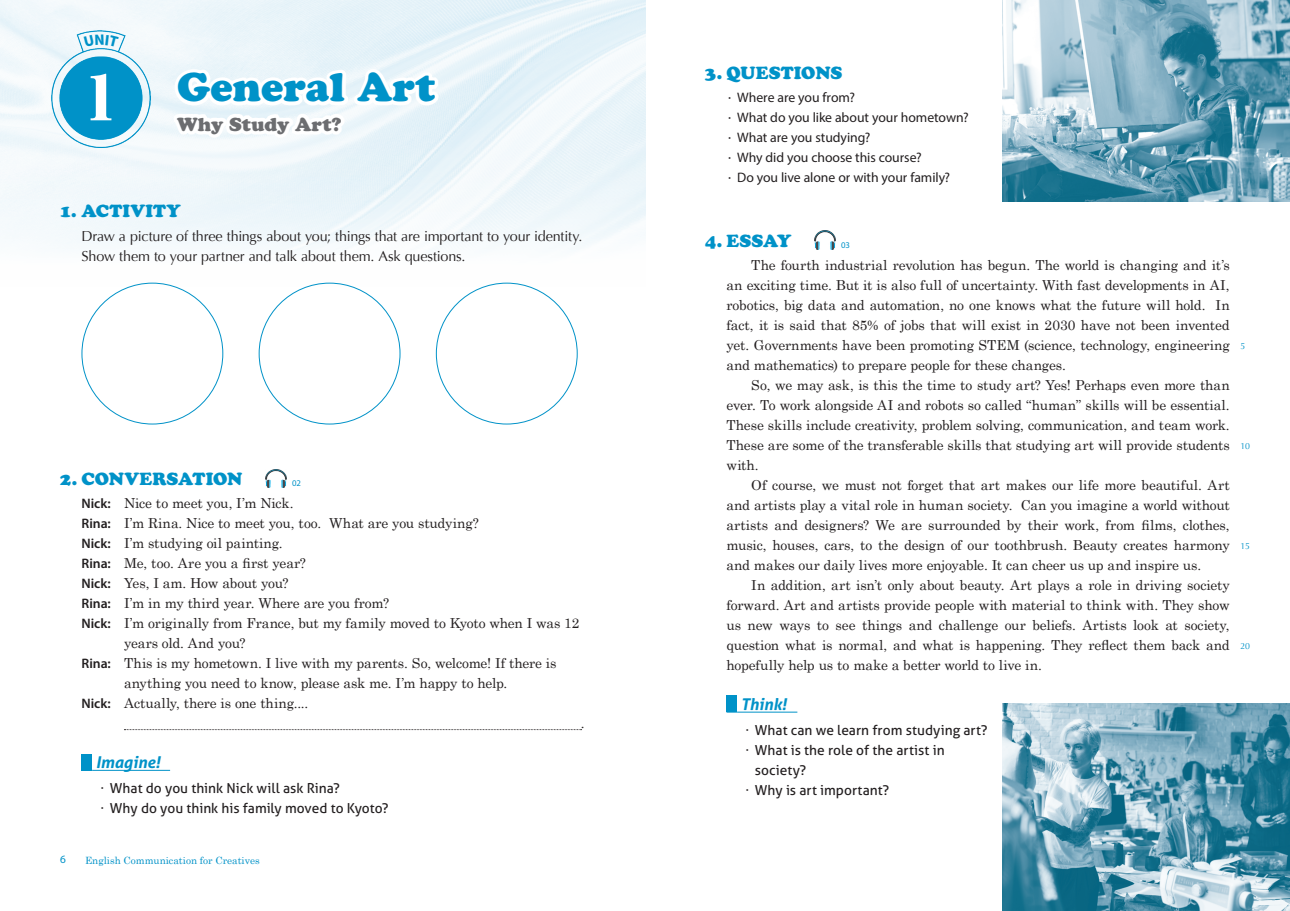
<style>
.page{position:relative;width:1290px;height:911px;background:#fff}
.page>*{position:absolute;margin:0;border:0;box-sizing:border-box;transform-origin:0 0}
.t1{font:900 60px "Ryumin Pro";color:#fff}
.t2{font:40px "Cooper Black Std";color:#0092c8}
.t3{font:18.75px "Cooper Black Std";color:#6c6d70}
.t4{font:17.5px "Cooper Black Std";letter-spacing:.005em;color:#0092c8}
.t5{font:italic 700 16.25px "Aller";letter-spacing:-.005em;color:#0092c8}
.t6{font:14.38px/20px "Optima";letter-spacing:-.01em;color:#231f20}
.t7{font:13.75px/20px "Century Schoolbook";letter-spacing:-.01em;color:#231f20;text-align:justify}
.t8{font:13.75px/20px "Aller";color:#231f20}
.t9{font:13.75px "Myriad Pro";letter-spacing:-.005em;color:#231f20}
.t10{font:11.25px "Myriad Pro";color:#0092c8}
.t11{font:10px "Century Schoolbook";color:#0092c8}
.t12{font:8.75px "Optima";color:#0092c8}
.t13{font:8.75px "Myriad Pro";color:#0092c8}
.s1{font-family:"Myriad Pro";font-weight:600}
.s2{font-family:"Ryumin Pro";font-weight:300;font-size:13.12px}
</style>
<div class="page">
<img style="left:814px;top:231px;width:22px;height:18px">
<div style="left:726px;top:695px;width:11px;height:17px;background:#0092c8"></div>
<hr style="left:737px;top:711px;width:60px;height:1px;background:#0092c8">
<img style="left:0;top:0;width:645px;height:286px">
<img style="left:51px;top:30px;width:100px;height:117px">
<svg style="left:170px;top:66px;width:272px;height:422px"></svg>
<img style="left:1003px;top:0;width:287px;height:201px">
<img style="left:1003px;top:703px;width:287px;height:208px">
<svg style="left:124px;top:729px;width:457px;height:1px"></svg>
<img style="left:265px;top:469px;width:22px;height:18px">
<div style="left:81px;top:753px;width:11px;height:17px;background:#0092c8"></div>
<hr style="left:92px;top:770px;width:78px;height:1px;background:#0092c8">
<svg style="left:84px;top:34px;width:35px;height:13px"></svg>
<p class="t1" style="left:86px;top:50px;width:31px">1</p>
<p class="t2" style="left:177px;top:63px;width:259px">General Art</p>
<p class="t3" style="left:177px;top:113px;width:165px">Why Study Art?</p>
<p class="t4" style="left:60px;top:200px;width:122px">1. ACTIVITY</p>
<p class="t6" style="left:81px;top:226px;width:502px">Draw a picture of three things about you; things that are important to your identity.<br>Show them to your partner and talk about them. Ask questions.</p>
<p class="t4" style="left:60px;top:468px;width:184px">2. CONVERSATION</p>
<p class="t13" style="left:292px;top:478px;width:10px">02</p>
<p class="t7" style="left:81px;top:492px;width:213px"><span class="s1">Nick:</span> Nice to meet you, I’m Nick.</p>
<p class="t7" style="left:81px;top:512px;width:399px"><span class="s1">Rina:</span> I’m Rina. Nice to meet you, too. What are you studying?</p>
<p class="t7" style="left:81px;top:532px;width:203px"><span class="s1">Nick:</span> I’m studying oil painting.</p>
<p class="t7" style="left:81px;top:552px;width:226px"><span class="s1">Rina:</span> Me, too. Are you a first year?</p>
<p class="t7" style="left:81px;top:572px;width:209px"><span class="s1">Nick:</span> Yes, I am. How about you?</p>
<p class="t7" style="left:81px;top:592px;width:309px"><span class="s1">Rina:</span> I’m in my third year. Where are you from?</p>
<p class="t7" style="left:124px;top:612px;width:457px;line-height:20.4px;text-indent:-43px"><span class="s1">Nick:</span> I’m originally from France, but my family moved to Kyoto when I was 12 years old. And you?</p>
<p class="t7" style="left:81px;top:652px;width:476px;line-height:20.4px;text-align:center"><span class="s1">Rina:</span> This is my hometown. I live with my parents. So, welcome! If there is anything you need to know, please ask me. I’m happy to help.</p>
<p class="t7" style="left:81px;top:692px;width:228px"><span class="s1">Nick:</span> Actually, there is one thing....</p>
<p class="t5" style="left:96px;top:752px;width:66px">Imagine!</p>
<p class="t8" style="left:96px;top:778px;width:245px"><span class="s2">・</span>What do you think Nick will ask Rina?</p>
<p class="t8" style="left:96px;top:798px;width:294px"><span class="s2">・</span>Why do you think his family moved to Kyoto?</p>
<p class="t10" style="left:60px;top:852px;width:7px">6</p>
<p class="t11" style="left:85px;top:853px;width:176px">English Communication for Creatives</p>
<p class="t7" style="left:581px;top:713px;width:5px">.</p>
<p class="t4" style="left:705px;top:62px;width:139px">3. QUESTIONS</p>
<p class="t9" style="left:723px;top:89px;width:133px"><span class="s2">・</span>Where are you from?</p>
<p class="t9" style="left:723px;top:109px;width:247px"><span class="s2">・</span>What do you like about your hometown?</p>
<p class="t9" style="left:723px;top:129px;width:149px"><span class="s2">・</span>What are you studying?</p>
<p class="t9" style="left:723px;top:149px;width:200px"><span class="s2">・</span>Why did you choose this course?</p>
<p class="t9" style="left:723px;top:169px;width:228px"><span class="s2">・</span>Do you live alone or with your family?</p>
<p class="t4" style="left:705px;top:230px;width:88px">4. ESSAY</p>
<p class="t13" style="left:841px;top:239px;width:10px">03</p>
<p class="t7" style="left:726px;top:254px;width:505px;text-indent:25px">The fourth industrial revolution has begun. The world is changing and it’s an exciting time. But it is also full of uncertainty. With fast developments in AI, robotics, big data and automation, no one knows what the future will hold. In fact, it is said that 85% of jobs that will exist in 2030 have not been invented yet. Governments have been promoting STEM (science, technology, engineering and mathematics) to prepare people for these changes.</p>
<p class="t7" style="left:726px;top:374px;width:505px;text-indent:25px">So, we may ask, is this the time to study art? Yes! Perhaps even more than ever. To work alongside AI and robots so called “human” skills will be essential.<br>These skills include creativity, problem solving, communication, and team work.<br>These are some of the transferable skills that studying art will provide students with.</p>
<p class="t7" style="left:726px;top:474px;width:505px;text-indent:25px">Of course, we must not forget that art makes our life more beautiful. Art and artists play a vital role in human society. Can you imagine a world without artists and designers? We are surrounded by their work, from films, clothes, music, houses, cars, to the design of our toothbrush. Beauty creates harmony and makes our daily lives more enjoyable. It can cheer us up and inspire us.</p>
<p class="t7" style="left:726px;top:574px;width:505px;text-indent:25px">In addition, art isn’t only about beauty. Art plays a role in driving society forward. Art and artists provide people with material to think with. They show us new ways to see things and challenge our beliefs. Artists look at society, question what is normal, and what is happening. They reflect them back and hopefully help us to make a better world to live in.</p>
<p class="t5" style="left:741px;top:693px;width:47px">Think!</p>
<p class="t8" style="left:741px;top:720px;width:248px"><span class="s2">・</span>What can we learn from studying art?</p>
<p class="t8" style="left:755px;top:740px;width:191px;text-indent:-14px"><span class="s2">・</span>What is the role of the artist in society?</p>
<p class="t8" style="left:741px;top:780px;width:150px"><span class="s2">・</span>Why is art important?</p>
<p class="t12" style="left:1240px;top:341px;width:6px">5</p>
<p class="t12" style="left:1240px;top:441px;width:11px">10</p>
<p class="t12" style="left:1240px;top:541px;width:11px">15</p>
<p class="t12" style="left:1240px;top:641px;width:11px">20</p>
</div>
